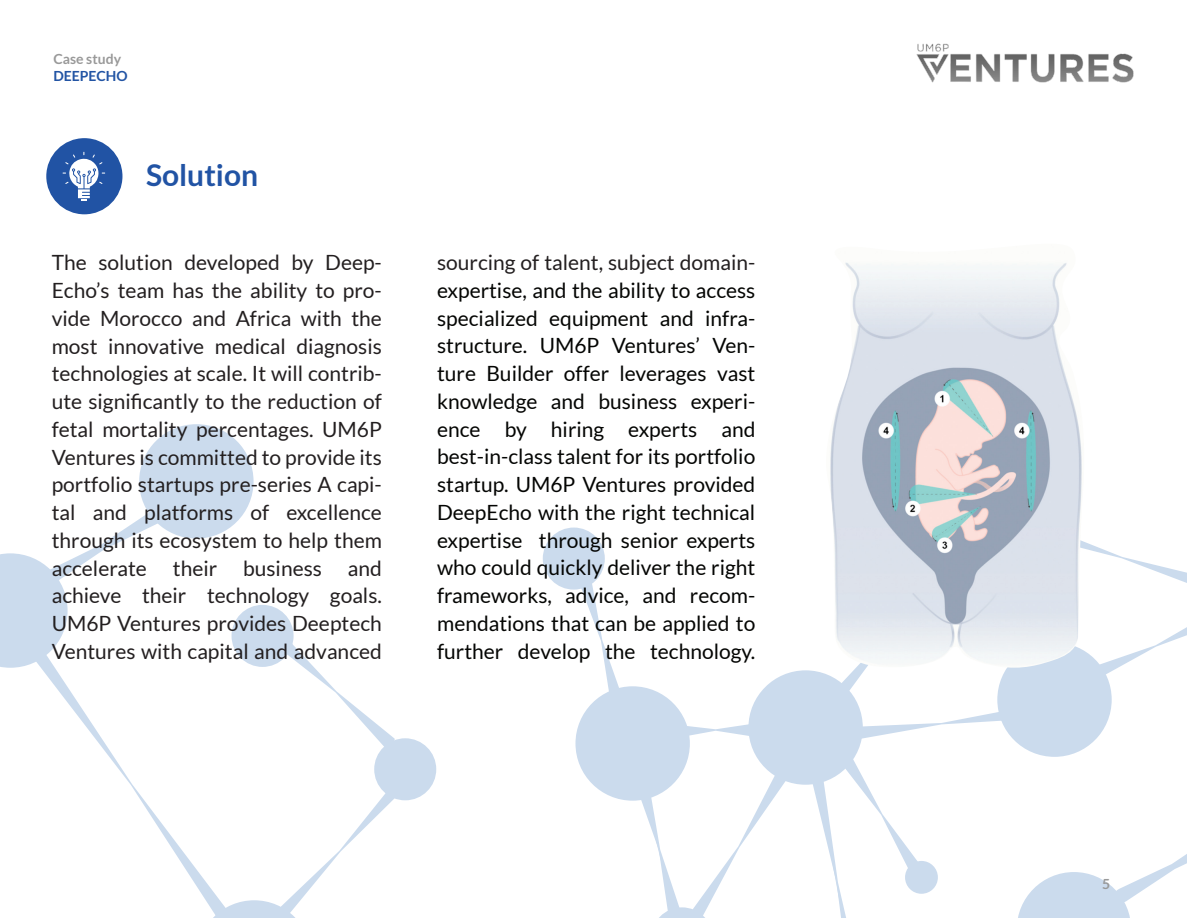
<style>
.page{position:relative;width:1188px;height:918px;background:#fff}
.page>*{position:absolute;margin:0;border:0;box-sizing:border-box;transform-origin:0 0}
.t1{font:700 30px "Lato";color:#2153a4}
.t2{font:21px/27.8px "Lato";color:#231f20;text-align:justify}
.t3{font:21px/27.8px "Lato";color:#040503;text-align:justify}
.t4{font:700 13.95px "Lato";color:#999}
.t5{font:700 13.95px "Lato";color:#2254a4}
</style>
<div class="page">
<div style="left:748px;top:670px;width:115px;height:115px;background:#cbdbed;border-radius:50%"></div>
<div style="left:997px;top:642px;width:115px;height:115px;background:#cbdbed;border-radius:50%"></div>
<div style="left:905px;top:861px;width:33px;height:33px;background:#cbdbed;border-radius:50%"></div>
<div style="left:374px;top:738px;width:62px;height:62px;background:#cbdbed;border-radius:50%"></div>
<div style="left:232px;top:605px;width:62px;height:62px;background:#cbdbed;border-radius:50%"></div>
<div style="left:543px;top:528px;width:62px;height:62px;background:#cbdbed;border-radius:50%"></div>
<div style="left:139px;top:424px;width:115px;height:115px;background:#cbdbed;border-radius:50%"></div>
<div style="left:575px;top:686px;width:115px;height:115px;background:#cbdbed;border-radius:50%"></div>
<svg style="left:635px;top:767px;width:156px;height:151px"></svg>
<svg style="left:41px;top:642px;width:192px;height:245px"></svg>
<svg style="left:197px;top:770px;width:216px;height:148px"></svg>
<svg style="left:274px;top:635px;width:121px;height:114px"></svg>
<svg style="left:578px;top:575px;width:45px;height:131px"></svg>
<svg style="left:686px;top:724px;width:64px;height:14px"></svg>
<svg style="left:808px;top:753px;width:116px;height:165px"></svg>
<svg style="left:826px;top:542px;width:361px;height:198px"></svg>
<svg style="left:1018px;top:854px;width:169px;height:64px"></svg>
<svg style="left:0;top:507px;width:168px;height:161px"></svg>
<img style="left:916px;top:43px;width:218px;height:40px">
<div style="left:46px;top:138px;width:76px;height:76px;background:#2153a4;border-radius:50%"></div>
<svg style="left:63px;top:152px;width:42px;height:49px"></svg>
<img style="left:826px;top:262px;width:259px;height:409px">
<p class="t4" style="left:53px;top:51px;width:69px">Case study</p>
<p class="t5" style="left:53px;top:68px;width:76px">DEEPECHO</p>
<h1 class="t1" style="left:146px;top:158px;width:114px">Solution</h1>
<p class="t2" style="left:52px;top:249px;width:332px">The solution developed by Deep-Echo’s team has the ability to pro&shy;vide Morocco and Africa with the most innovative medical diagnosis technologies at scale. It will contrib&shy;ute significantly to the reduction of fetal mortality percentages. UM6P Ventures is committed to provide its portfolio startups pre-series A capi&shy;tal and platforms of excellence through its ecosystem to help them accelerate their business and achieve their technology goals.<br>UM6P Ventures provides Deeptech Ventures with capital and advanced</p>
<p class="t2" style="left:437px;top:249px;width:320px">sourcing of talent, subject domain-</p>
<p class="t3" style="left:437px;top:276px;width:320px">expertise, and the ability to access specialized equipment and infra&shy;structure. UM6P Ventures’ Ven&shy;ture Builder offer leverages vast knowledge and business experi&shy;ence by hiring experts and best-in-class talent for its portfolio startup. UM6P Ventures provided DeepEcho with the right technical expertise through senior experts who could quickly deliver the right frameworks, advice, and recom&shy;mendations that can be applied to further develop the technology.</p>
<p class="t4" style="left:1102px;top:876px;width:10px">5</p>
</div>
